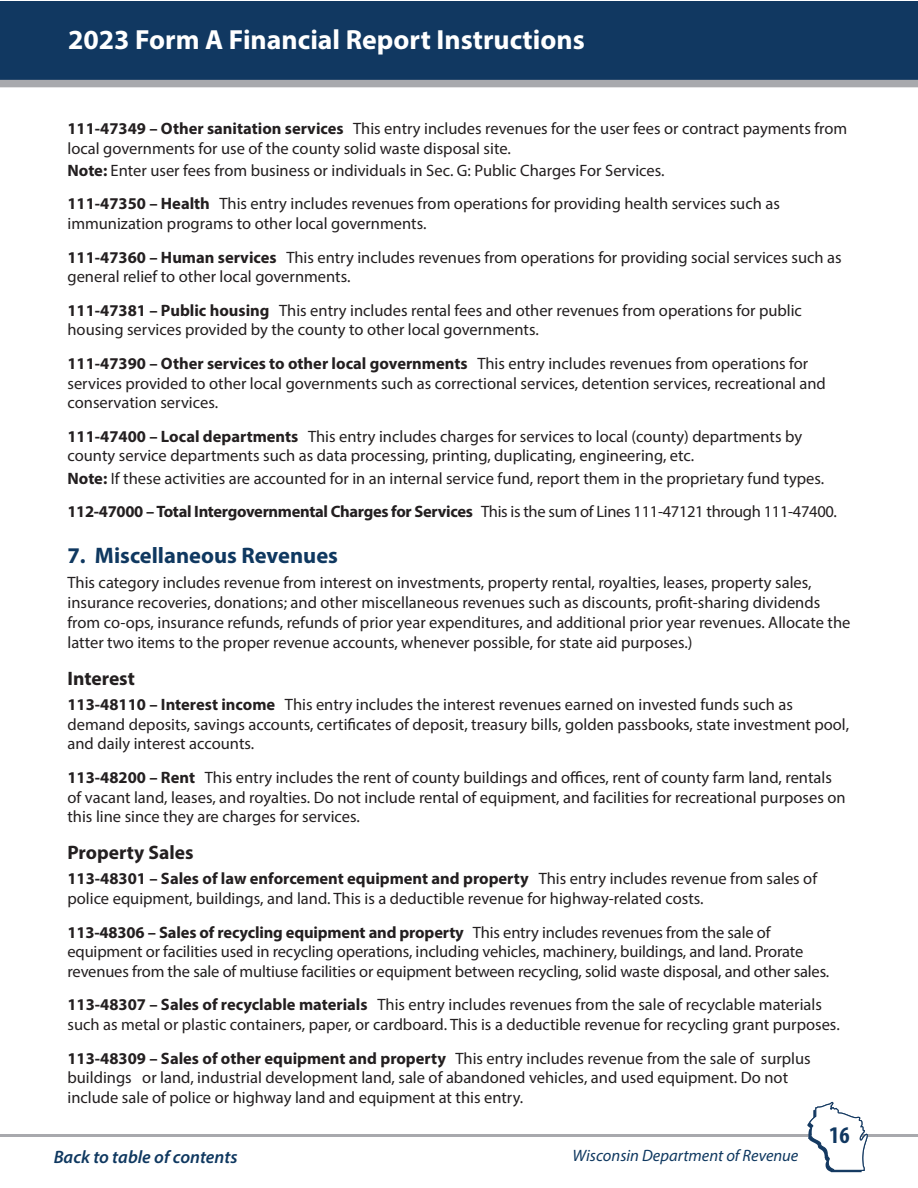
<style>
.page{position:relative;width:918px;height:1188px;background:#fff}
.page>*{position:absolute;margin:0;border:0;box-sizing:border-box;transform-origin:0 0}
.t1{font:700 27.75px "Myriad Pro";color:#fff}
.t2{font:700 condensed 24px "Myriad Pro";color:#113861}
.Heading_15_pt_bold__blue{font:700 22.5px "Myriad Pro";color:#0f3860}
.Heading_-_13_pt_black{font:700 19.5px "Myriad Pro";color:#231f20}
.t3{font:italic 600 18px "Myriad Pro";color:#0f3860}
.t4{font:16.5px/19.8px "Myriad Pro";color:#231f20}
.t5{font:700 16.5px "Myriad Pro";letter-spacing:-.02em;color:#231f20}
.t6{font:italic 16.5px "Myriad Pro";color:#0f3860}
.s1{font-weight:700}
.s2{font-weight:400}
</style>
<div class="page">
<div style="left:1px;top:1px;width:917px;height:86px;background:#113861"></div>
<div style="left:0;top:80px;width:918px;height:7px;background:#a8a9ad"></div>
<hr style="left:0;top:1134px;width:918px;height:3px;background:#a8a9ad">
<svg style="left:807px;top:1101px;width:61px;height:71px"></svg>
<h1 class="t1" style="left:68px;top:22px;width:518px">2023 Form A Financial Report Instructions</h1>
<p class="t4" style="left:68px;top:118px;width:781px"><span class="s1">111-47349 – Other sanitation services</span> This entry includes revenues for the user fees or contract payments from local governments for use of the county solid waste disposal site.</p>
<p class="t4" style="left:68px;top:160px;width:597px"><span class="s1">Note:</span> Enter user fees from business or individuals in Sec. G: Public Charges For Services.</p>
<p class="t4" style="left:68px;top:194px;width:714px"><span class="s1">111-47350 – Health</span> This entry includes revenues from operations for providing health services such as immunization programs to other local governments.</p>
<p class="t4" style="left:68px;top:247px;width:776px"><span class="s1">111-47360 – Human services</span> This entry includes revenues from operations for providing social services such as general relief to other local governments.</p>
<p class="t4" style="left:68px;top:300px;width:736px"><span class="s1">111-47381 – Public housing</span> This entry includes rental fees and other revenues from operations for public housing services provided by the county to other local governments.</p>
<p class="t4" style="left:68px;top:353px;width:760px"><span class="s1">111-47390 – Other services to other local governments</span> This entry includes revenues from operations for services provided to other local governments such as correctional services, detention services, recreational and conservation services.</p>
<p class="t4" style="left:68px;top:426px;width:736px"><span class="s1">111-47400 – Local departments</span> This entry includes charges for services to local (county) departments by county service departments such as data processing, printing, duplicating, engineering, etc.</p>
<p class="t4" style="left:68px;top:468px;width:757px"><span class="s1">Note:</span> If these activities are accounted for in an internal service fund, report them in the proprietary fund types.</p>
<p class="t5" style="left:68px;top:501px;width:770px">112-47000 – Total Intergovernmental Charges for Services <span class="s2">This is the sum of Lines 111‑47121 through 111‑47400.</span></p>
<p class="Heading_15_pt_bold__blue" style="left:68px;top:541px;width:272px">7. Miscellaneous Revenues</p>
<p class="t4" style="left:68px;top:573px;width:784px">This category includes revenue from interest on investments, property rental, royalties, leases, property sales, insurance recoveries, donations; and other miscellaneous revenues such as discounts, profit-sharing dividends from co-ops, insurance refunds, refunds of prior year expenditures, and additional prior year revenues. Allocate the latter two items to the proper revenue accounts, whenever possible, for state aid purposes.)</p>
<p class="Heading_-_13_pt_black" style="left:68px;top:665px;width:69px">Interest</p>
<p class="t4" style="left:68px;top:694px;width:783px"><span class="s1">113-48110 – Interest income</span> This entry includes the interest revenues earned on invested funds such as demand deposits, savings accounts, certificates of deposit, treasury bills, golden passbooks, state investment pool, and daily interest accounts.</p>
<p class="t4" style="left:68px;top:767px;width:780px"><span class="s1">113-48200 – Rent</span> This entry includes the rent of county buildings and offices, rent of county farm land, rentals of vacant land, leases, and royalties. Do not include rental of equipment, and facilities for recreational purposes on this line since they are charges for services.</p>
<p class="Heading_-_13_pt_black" style="left:68px;top:840px;width:127px">Property Sales</p>
<p class="t4" style="left:68px;top:869px;width:751px"><span class="s1">113-48301 – Sales of law enforcement equipment and property</span> This entry includes revenue from sales of police equipment, buildings, and land. This is a deductible revenue for highway-related costs.</p>
<p class="t4" style="left:68px;top:922px;width:762px"><span class="s1">113-48306 – Sales of recycling equipment and property</span> This entry includes revenues from the sale of equipment or facilities used in recycling operations, including vehicles, machinery, buildings, and land. Prorate revenues from the sale of multiuse facilities or equipment between recycling, solid waste disposal, and other sales.</p>
<p class="t4" style="left:68px;top:995px;width:772px"><span class="s1">113-48307 – Sales of recyclable materials</span> This entry includes revenues from the sale of recyclable materials such as metal or plastic containers, paper, or cardboard. This is a deductible revenue for recycling grant purposes.</p>
<p class="t4" style="left:68px;top:1048px;width:745px"><span class="s1">113-48309 – Sales of other equipment and property</span> This entry includes revenue from the sale of surplus buildings or land, industrial development land, sale of abandoned vehicles, and used equipment. Do not include sale of police or highway land and equipment at this entry.</p>
<p class="t3" style="left:54px;top:1145px;width:185px">Back to table of contents</p>
<p class="t6" style="left:573px;top:1145px;width:227px">Wisconsin Department of Revenue</p>
<h2 class="t2" style="left:829px;top:1120px;width:22px">16</h2>
</div>
